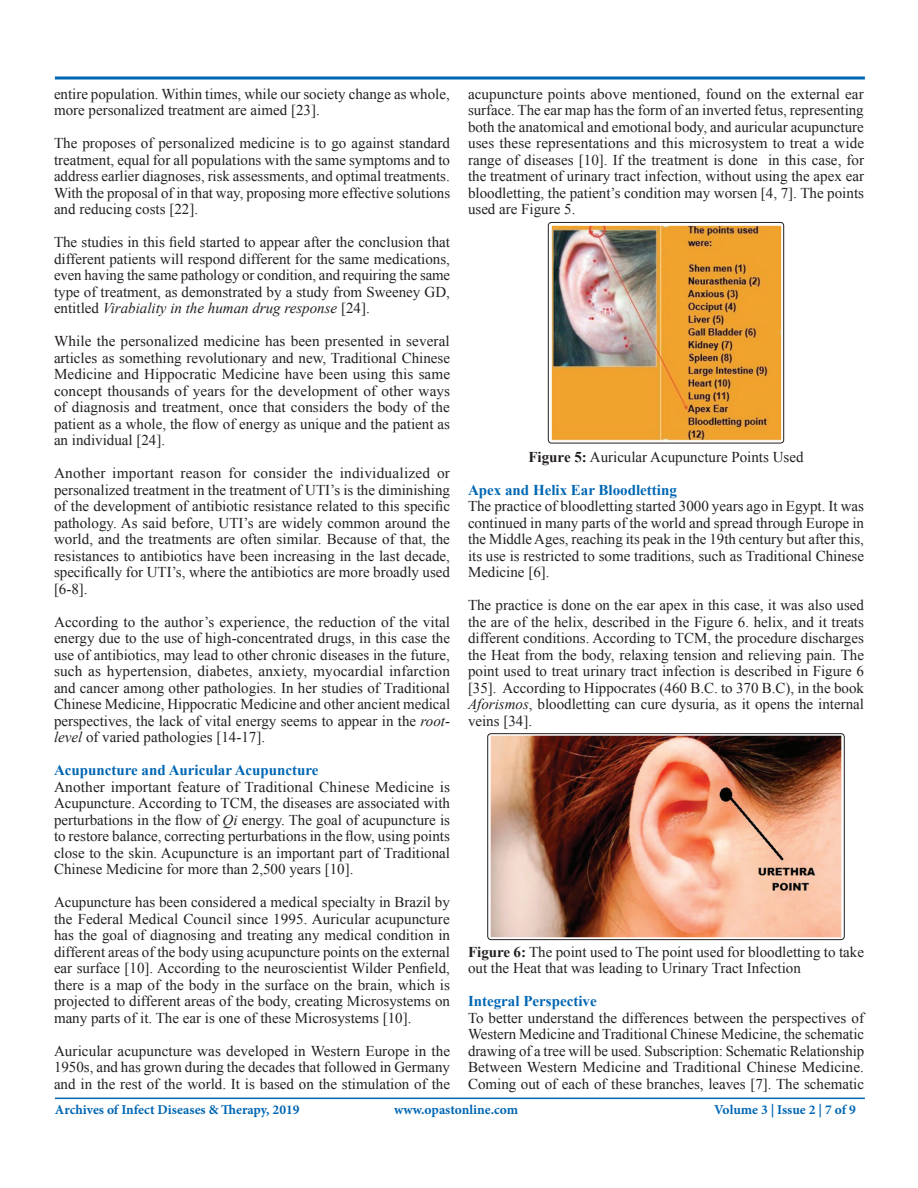
<style>
.page{position:relative;width:918px;height:1188px;background:#fff}
.page>*{position:absolute;margin:0;border:0;box-sizing:border-box;transform-origin:0 0}
.t1{font:15px/16.5px "Times New Roman";color:#231f20;text-align:justify}
.t2{font:700 15px "Times New Roman";color:#0166b3}
.t3{font:700 13.5px "Minion Pro";color:#0166b3}
.s1{font-style:italic}
.s2{font-weight:700}
</style>
<div class="page">
<svg style="left:54px;top:76px;width:811px;height:4px;background:#408cc5"></svg>
<hr style="left:55px;top:1098px;width:810px;height:1px;background:#0166b3">
<img style="left:551px;top:225px;width:230px;height:216px">
<div style="left:548px;top:222px;width:236px;height:221px;border:1px solid #231f20;border-radius:3px"></div>
<img style="left:490px;top:736px;width:351px;height:201px">
<div style="left:488px;top:733px;width:356px;height:207px;border:1px solid #231f20;border-radius:3px"></div>
<p class="t1" style="left:54px;top:85px;width:397px">entire population. Within times, while our society change as whole, more personalized treatment are aimed [23].</p>
<p class="t1" style="left:54px;top:135px;width:398px">The proposes of personalized medicine is to go against standard treatment, equal for all populations with the same symptoms and to address earlier diagnoses, risk assessments, and optimal treatments.<br>With the proposal of in that way, proposing more effective solutions and reducing costs [22].</p>
<p class="t1" style="left:54px;top:234px;width:398px">The studies in this field started to appear after the conclusion that different patients will respond different for the same medications, even having the same pathology or condition, and requiring the same type of treatment, as demonstrated by a study from Sweeney GD, entitled <span class="s1">Virabiality in the human drug response</span> [24].</p>
<p class="t1" style="left:54px;top:333px;width:398px">While the personalized medicine has been presented in several articles as something revolutionary and new, Traditional Chinese Medicine and Hippocratic Medicine have been using this same concept thousands of years for the development of other ways of diagnosis and treatment, once that considers the body of the patient as a whole, the flow of energy as unique and the patient as an individual [24].</p>
<p class="t1" style="left:54px;top:465px;width:398px">Another important reason for consider the individualized or personalized treatment in the treatment of UTI’s is the diminishing of the development of antibiotic resistance related to this specific pathology. As said before, UTI’s are widely common around the world, and the treatments are often similar. Because of that, the resistances to antibiotics have been increasing in the last decade, specifically for UTI’s, where the antibiotics are more broadly used [6-8].</p>
<p class="t1" style="left:54px;top:613px;width:398px">According to the author’s experience, the reduction of the vital energy due to the use of high-concentrated drugs, in this case the use of antibiotics, may lead to other chronic diseases in the future, such as hypertension, diabetes, anxiety, myocardial infarction and cancer among other pathologies. In her studies of Traditional Chinese Medicine, Hippocratic Medicine and other ancient medical perspectives, the lack of vital energy seems to appear in the <span class="s1">root&shy;level</span> of varied pathologies [14-17].</p>
<p class="t2" style="left:54px;top:760px;width:266px">Acupuncture and Auricular Acupuncture</p>
<p class="t1" style="left:54px;top:778px;width:398px">Another important feature of Traditional Chinese Medicine is Acupuncture. According to TCM, the diseases are associated with perturbations in the flow of <span class="s1">Qi</span> energy. The goal of acupuncture is to restore balance, correcting perturbations in the flow, using points close to the skin. Acupuncture is an important part of Traditional Chinese Medicine for more than 2,500 years [10].</p>
<p class="t1" style="left:54px;top:894px;width:398px">Acupuncture has been considered a medical specialty in Brazil by the Federal Medical Council since 1995. Auricular acupuncture has the goal of diagnosing and treating any medical condition in different areas of the body using acupuncture points on the external ear surface [10]. According to the neuroscientist Wilder Penfield, there is a map of the body in the surface on the brain, which is projected to different areas of the body, creating Microsystems on many parts of it. The ear is one of these Microsystems [10].</p>
<p class="t1" style="left:54px;top:1042px;width:398px">Auricular acupuncture was developed in Western Europe in the 1950s, and has grown during the decades that followed in Germany and in the rest of the world. It is based on the stimulation of the</p>
<p class="t1" style="left:468px;top:85px;width:398px">acupuncture points above mentioned, found on the external ear surface. The ear map has the form of an inverted fetus, representing both the anatomical and emotional body, and auricular acupuncture uses these representations and this microsystem to treat a wide range of diseases [10]. If the treatment is done in this case, for the treatment of urinary tract infection, without using the apex ear bloodletting, the patient’s condition may worsen [4, 7]. The points used are Figure 5.</p>
<p class="t1" style="left:528px;top:448px;width:277px"><span class="s2">Figure 5:</span> Auricular Acupuncture Points Used</p>
<p class="t2" style="left:468px;top:479px;width:210px">Apex and Helix Ear Bloodletting</p>
<p class="t1" style="left:468px;top:498px;width:398px">The practice of bloodletting started 3000 years ago in Egypt. It was continued in many parts of the world and spread through Europe in the Middle Ages, reaching its peak in the 19th century but after this, its use is restricted to some traditions, such as Traditional Chinese Medicine [6].</p>
<p class="t1" style="left:468px;top:597px;width:398px">The practice is done on the ear apex in this case, it was also used the are of the helix, described in the Figure 6. helix, and it treats different conditions. According to TCM, the procedure discharges the Heat from the body, relaxing tension and relieving pain. The point used to treat urinary tract infection is described in Figure 6 [35]. According to Hippocrates (460 B.C. to 370 B.C), in the book <span class="s1">Aforismos</span>, bloodletting can cure dysuria, as it opens the internal veins [34].</p>
<p class="t1" style="left:468px;top:943px;width:398px"><span class="s2">Figure 6:</span> The point used to The point used for bloodletting to take out the Heat that was leading to Urinary Tract Infection</p>
<p class="t2" style="left:468px;top:991px;width:130px">Integral Perspective</p>
<p class="t1" style="left:468px;top:1009px;width:398px">To better understand the differences between the perspectives of Western Medicine and Traditional Chinese Medicine, the schematic drawing of a tree will be used. Subscription: Schematic Relationship Between Western Medicine and Traditional Chinese Medicine.<br>Coming out of each of these branches, leaves [7]. The schematic</p>
<p class="t3" style="left:714px;top:1100px;width:143px">Volume 3 | Issue 2 | 7 of 9</p>
<p class="t3" style="left:55px;top:1100px;width:246px">Archives of Infect Diseases &amp; Therapy, 2019</p>
<p class="t3" style="left:394px;top:1100px;width:126px">www.opastonline.com</p>
</div>
